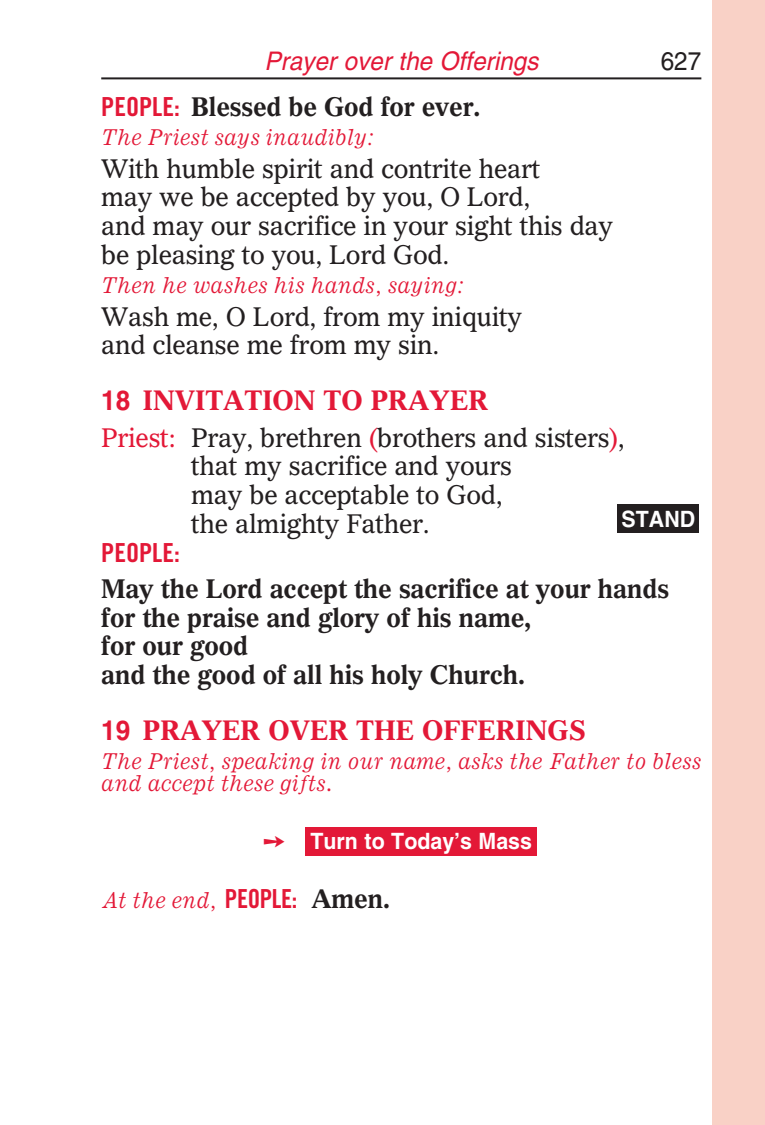
<style>
.page{position:relative;width:765px;height:1125px;background:#fff}
.page>*{position:absolute;margin:0;border:0;box-sizing:border-box;transform-origin:0 0}
.t1{font:700 27.5px "Gazette LH";color:#e31837;scale:.95 1}
.t2{font:26.25px/28.8px "Gazette LH";letter-spacing:-.015em;color:#231f20;scale:.95 1}
.t3{font:700 26.25px/28.8px "Gazette LH";letter-spacing:-.015em;color:#231f20;scale:.95 1}
.t4{font:26.25px "Trade Gothic Bold Cond Twenty";color:#e31837}
.t5{font:26.25px "Cavalero";color:#e31837;scale:.95 1}
.t6{font:italic 25.5px "Helvetica";color:#e31837;scale:.95 1}
.t7{font:25.5px "Helvetica";color:#231f20;scale:.95 1}
.t8{font:italic 22.5px/21.8px "Ionic";color:#e31837;scale:.95 1}
.t9{font:700 22.5px "Helvetica";color:#fff;scale:.95 1}
.s1{font-family:"Trade Gothic Bold Cond Twenty";font-weight:400;color:#e31837}
.s2{font-family:"Helvetica"}
.s3{color:#e31837}
.s4{font-family:"Trade Gothic Bold Cond Twenty";font-style:normal;font-size:26.25px}
.s5{font-family:"Gazette LH";font-weight:700;font-style:normal;font-size:26.25px;color:#231f20}
</style>
<div class="page">
<div style="left:712px;top:0;width:53px;height:1125px;background:#f9d1c6"></div>
<div style="left:617px;top:504px;width:82px;height:29px;background:#231f20"></div>
<div style="left:306px;top:827px;width:231px;height:29px;background:#e31837"></div>
<hr style="left:101px;top:77px;width:600px;height:2px;background:#231f20">
<p class="t6" style="left:264px;top:46px;width:290px">Prayer over the Offerings</p>
<p class="t7" style="left:661px;top:46px;width:44px">627</p>
<p class="t3" style="left:101px;top:92px;width:401px"><span class="s1">PEOPLE:</span> Blessed be God for ever.</p>
<p class="t8" style="left:101px;top:127px;width:289px">The Priest says inaudibly:</p>
<p class="t2" style="left:101px;top:154px;width:541px">With humble spirit and contrite heart<br>may we be accepted by you, O Lord,<br>and may our sacrifice in your sight this day be pleasing to you, Lord God.</p>
<p class="t8" style="left:101px;top:275px;width:384px">Then he washes his hands, saying:</p>
<p class="t2" style="left:101px;top:302px;width:445px">Wash me, O Lord, from my iniquity and cleanse me from my sin.</p>
<p class="t1" style="left:101px;top:383px;width:409px"><span class="s2">18</span> INVITATION TO PRAYER</p>
<p class="t2" style="left:191px;top:423px;width:458px;text-indent:-90px"><span class="s3">Priest:</span> Pray, brethren <span class="s3">(</span>brothers and sisters<span class="s3">)</span>, that my sacrifice and yours<br>may be acceptable to God,<br>the almighty Father.</p>
<p class="t4" style="left:101px;top:536px;width:80px">PEOPLE:</p>
<p class="t3" style="left:101px;top:574px;width:600px">May the Lord accept the sacrifice at your hands for the praise and glory of his name,<br>for our good<br>and the good of all his holy Church.</p>
<p class="t1" style="left:101px;top:713px;width:512px"><span class="s2">19</span> PRAYER OVER THE OFFERINGS</p>
<p class="t8" style="left:101px;top:750px;width:633px">The Priest, speaking in our name, asks the Father to bless and accept these gifts.</p>
<p class="t9" style="left:622px;top:505px;width:79px">STAND</p>
<p class="t5" style="left:263px;top:830px;width:26px">.</p>
<p class="t9" style="left:311px;top:827px;width:235px">Turn to Today’s Mass</p>
<p class="t8" style="left:101px;top:889px;width:305px">At the end, <span class="s4">PEOPLE:</span> <span class="s5">Amen.</span></p>
</div>
